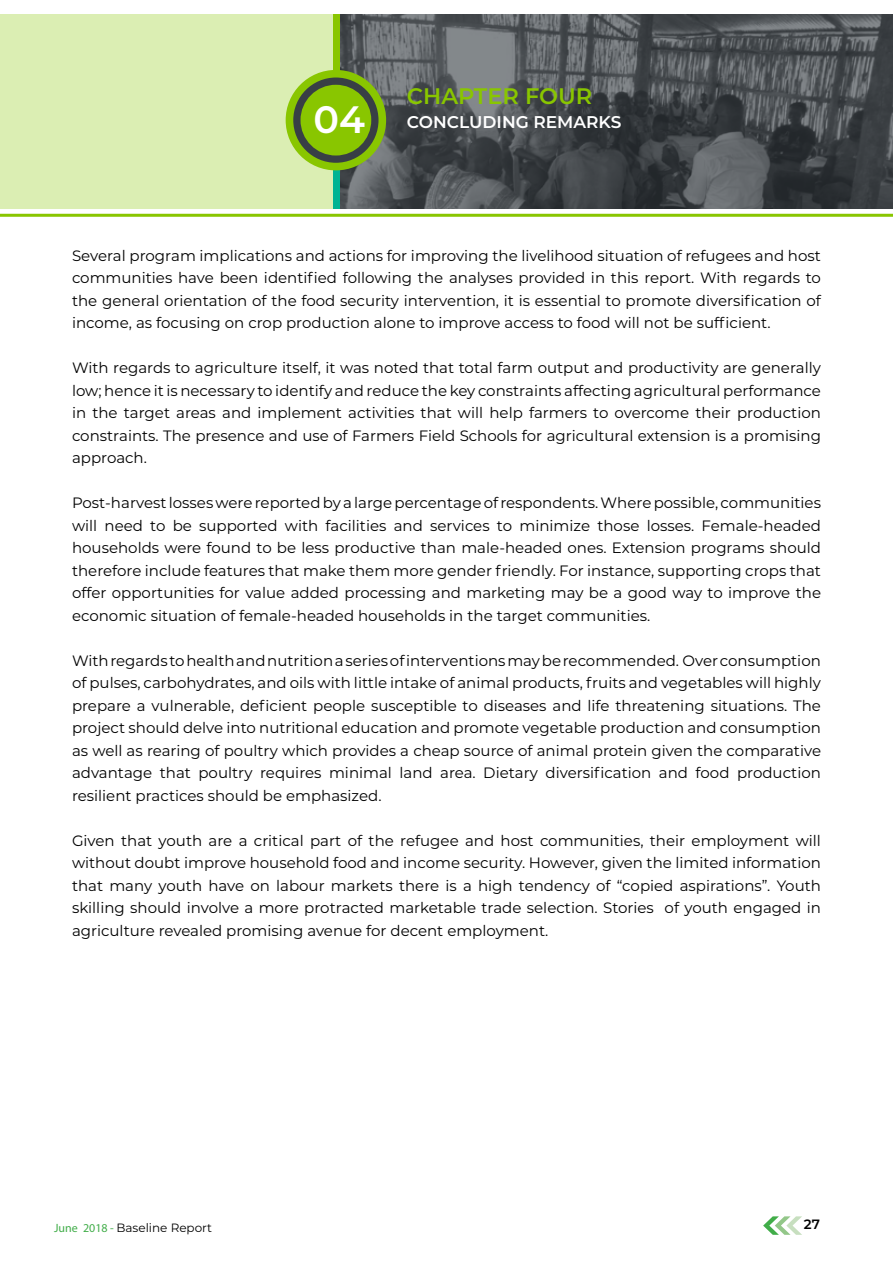
<style>
.page{position:relative;width:893px;height:1263px;background:#fff}
.page>*{position:absolute;margin:0;border:0;box-sizing:border-box;transform-origin:0 0}
.t1{font:600 38.1px "Montserrat";color:#fff}
.t2{font:600 22.5px "Montserrat";color:#89c600}
.t3{font:600 16.95px "Montserrat";color:#fff}
.t4{font:15px/22.5px "Montserrat";color:#000;text-align:justify}
.t5{font:600 13.5px "Montserrat";color:#000}
.t6{font:12px "Montserrat";color:#000}
.s1{font-family:"Myriad Pro";color:#41ad49}
</style>
<div class="page">
<svg style="left:763px;top:1216px;width:39px;height:19px"></svg>
<div style="left:0;top:15px;width:421px;height:194px;background:#dbeeb3"></div>
<svg style="left:340px;top:15px;width:553px;height:194px;background:#4d5255"></svg>
<div style="left:333px;top:15px;width:7px;height:57px;background:#89c600"></div>
<div style="left:333px;top:163px;width:7px;height:46px;background:#00b393"></div>
<div style="left:286px;top:70px;width:100px;height:100px;background:#89c600;border-radius:50%"></div>
<div style="left:293px;top:78px;width:85px;height:85px;background:#383f45;border-radius:50%"></div>
<div style="left:300px;top:85px;width:71px;height:71px;background:#89c600;border-radius:50%"></div>
<hr style="left:0;top:214px;width:893px;height:3px;background:#89c600">
<h2 class="t2" style="left:407px;top:80px;width:187px">CHAPTER FOUR</h2>
<h1 class="t1" style="left:313px;top:92px;width:53px">04</h1>
<p class="t3" style="left:407px;top:110px;width:216px">CONCLUDING REMARKS</p>
<p class="t4" style="left:72px;top:243px;width:750px">Several program implications and actions for improving the livelihood situation of refugees and host communities have been identified following the analyses provided in this report. With regards to the general orientation of the food security intervention, it is essential to promote diversification of income, as focusing on crop production alone to improve access to food will not be sufficient.</p>
<p class="t4" style="left:72px;top:356px;width:750px">With regards to agriculture itself, it was noted that total farm output and productivity are generally low; hence it is necessary to identify and reduce the key constraints affecting agricultural performance in the target areas and implement activities that will help farmers to overcome their production constraints. The presence and use of Farmers Field Schools for agricultural extension is a promising approach.</p>
<p class="t4" style="left:72px;top:491px;width:750px">Post-harvest losses were reported by a large percentage of respondents. Where possible, communities will need to be supported with facilities and services to minimize those losses. Female-headed households were found to be less productive than male-headed ones. Extension programs should therefore include features that make them more gender friendly. For instance, supporting crops that offer opportunities for value added processing and marketing may be a good way to improve the economic situation of female-headed households in the target communities.</p>
<p class="t4" style="left:72px;top:648px;width:750px">With regards to health and nutrition a series of interventions may be recommended. Over consumption of pulses, carbohydrates, and oils with little intake of animal products, fruits and vegetables will highly prepare a vulnerable, deficient people susceptible to diseases and life threatening situations. The project should delve into nutritional education and promote vegetable production and consumption as well as rearing of poultry which provides a cheap source of animal protein given the comparative advantage that poultry requires minimal land area. Dietary diversification and food production resilient practices should be emphasized.</p>
<p class="t4" style="left:72px;top:828px;width:750px">Given that youth are a critical part of the refugee and host communities, their employment will without doubt improve household food and income security. However, given the limited information that many youth have on labour markets there is a high tendency of “copied aspirations”. Youth skilling should involve a more protracted marketable trade selection. Stories of youth engaged in agriculture revealed promising avenue for decent employment.</p>
<p class="t6" style="left:54px;top:1219px;width:159px"><span class="s1">June 2018 -</span> Baseline Report</p>
<p class="t5" style="left:804px;top:1215px;width:18px">27</p>
</div>
